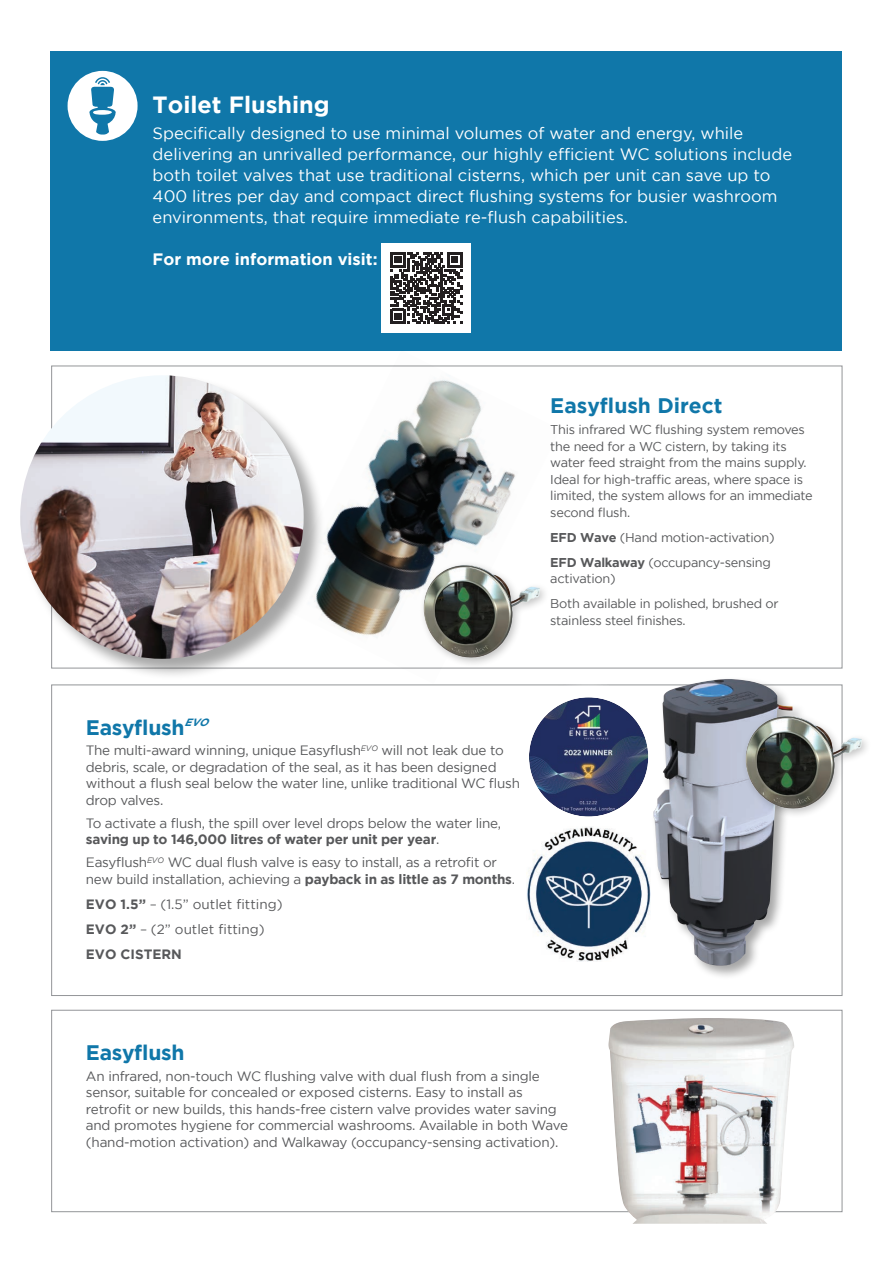
<style>
.page{position:relative;width:893px;height:1263px;background:#fff}
.page>*{position:absolute;margin:0;border:0;box-sizing:border-box;transform-origin:0 0}
.t1{font:700 23.4px "Gotham";color:#fff}
.t2{font:700 21px "Gotham";letter-spacing:-.015em;color:#1077a9}
.t3{font:16.5px/21px "Gotham";color:#fff}
.t4{font:700 16.5px "Gotham";color:#fff}
.t5{font:13.5px/16.5px "Gotham";letter-spacing:-.02em;color:#57585a}
.t6{font:13.5px "Gotham";color:#57585a}
.t7{font:700 13.5px "Gotham";color:#57585a}
.t8{font:12.75px/16.5px "Gotham";letter-spacing:-.02em;color:#57585a}
.s1{font-weight:700}
</style>
<div class="page">
<div style="left:51px;top:51px;width:791px;height:300px;background:#1077a9"></div>
<svg style="left:68px;top:71px;width:70px;height:70px"></svg>
<img style="left:527px;top:832px;width:124px;height:129px">
<img style="left:529px;top:697px;width:119px;height:120px;border-radius:60px">
<div style="left:525px;top:694px;width:127px;height:126px;border:3px solid #fff;border-radius:50%"></div>
<div style="left:51px;top:1010px;width:791px;height:202px;border:1px solid #939598"></div>
<img style="left:275px;top:365px;width:285px;height:304px">
<img style="left:608px;top:1018px;width:186px;height:206px">
<div style="left:651px;top:676px;width:156px;height:304px;background:#000;opacity:.35"></div>
<img style="left:653px;top:679px;width:139px;height:287px">
<div style="left:19px;top:374px;width:306px;height:306px;background:#000;opacity:.35"></div>
<img style="left:20px;top:375px;width:284px;height:284px;border-radius:142px">
<div style="left:382px;top:243px;width:89px;height:90px;background:#fff"></div>
<svg style="left:390px;top:252px;width:72px;height:72px"></svg>
<div style="left:419px;top:561px;width:131px;height:107px;background:#fff"></div>
<img style="left:413px;top:551px;width:136px;height:111px">
<div style="left:741px;top:711px;width:131px;height:108px;background:#000;opacity:.25"></div>
<img style="left:735px;top:702px;width:136px;height:111px">
<p class="t1" style="left:153px;top:91px;width:178px">Toilet Flushing</p>
<p class="t3" style="left:153px;top:122px;width:641px">Specifically designed to use minimal volumes of water and energy, while delivering an unrivalled performance, our highly efficient WC solutions include both toilet valves that use traditional cisterns, which per unit can save up to 400 litres per day and compact direct flushing systems for busier washroom environments, that require immediate re-flush capabilities.</p>
<p class="t4" style="left:153px;top:249px;width:226px">For more information visit:</p>
<p class="t2" style="left:550px;top:394px;width:174px">Easyflush Direct</p>
<p class="t8" style="left:550px;top:421px;width:264px">This infrared WC flushing system removes the need for a WC cistern, by taking its water feed straight from the mains supply.<br>Ideal for high-traffic areas, where space is limited, the system allows for an immediate second flush.</p>
<p class="t8" style="left:550px;top:528px;width:226px"><span class="s1">EFD Wave</span> (Hand motion-activation)</p>
<p class="t8" style="left:550px;top:553px;width:222px"><span class="s1">EFD Walkaway</span> (occupancy-sensing activation)</p>
<p class="t8" style="left:550px;top:595px;width:230px">Both available in polished, brushed or stainless steel finishes.</p>
<p class="t2" style="left:86px;top:715px;width:129px">Easyflush<sup>EVO</sup></p>
<p class="t5" style="left:86px;top:742px;width:436px">The multi-award winning, unique Easyflush<sup>EVO</sup> will not leak due to debris, scale, or degradation of the seal, as it has been designed without a flush seal below the water line, unlike traditional WC flush drop valves.</p>
<p class="t5" style="left:86px;top:814px;width:417px">To activate a flush, the spill over level drops below the water line, <span class="s1">saving up to 146,000 litres of water per unit per year</span>.</p>
<p class="t5" style="left:86px;top:854px;width:431px">Easyflush<sup>EVO</sup> WC dual flush valve is easy to install, as a retrofit or new build installation, achieving a <span class="s1">payback in as little as 7 months</span>.</p>
<p class="t6" style="left:86px;top:896px;width:198px"><span class="s1">EVO 1.5”</span> – (1.5” outlet fitting)</p>
<p class="t6" style="left:86px;top:921px;width:180px"><span class="s1">EVO 2”</span> – (2” outlet fitting)</p>
<p class="t7" style="left:86px;top:946px;width:98px">EVO CISTERN</p>
<p class="t2" style="left:86px;top:1040px;width:100px">Easyflush</p>
<p class="t5" style="left:86px;top:1067px;width:484px">An infrared, non-touch WC flushing valve with dual flush from a single sensor, suitable for concealed or exposed cisterns. Easy to install as retrofit or new builds, this hands-free cistern valve provides water saving and promotes hygiene for commercial washrooms. Available in both Wave (hand-motion activation) and Walkaway (occupancy-sensing activation).</p>
</div>
